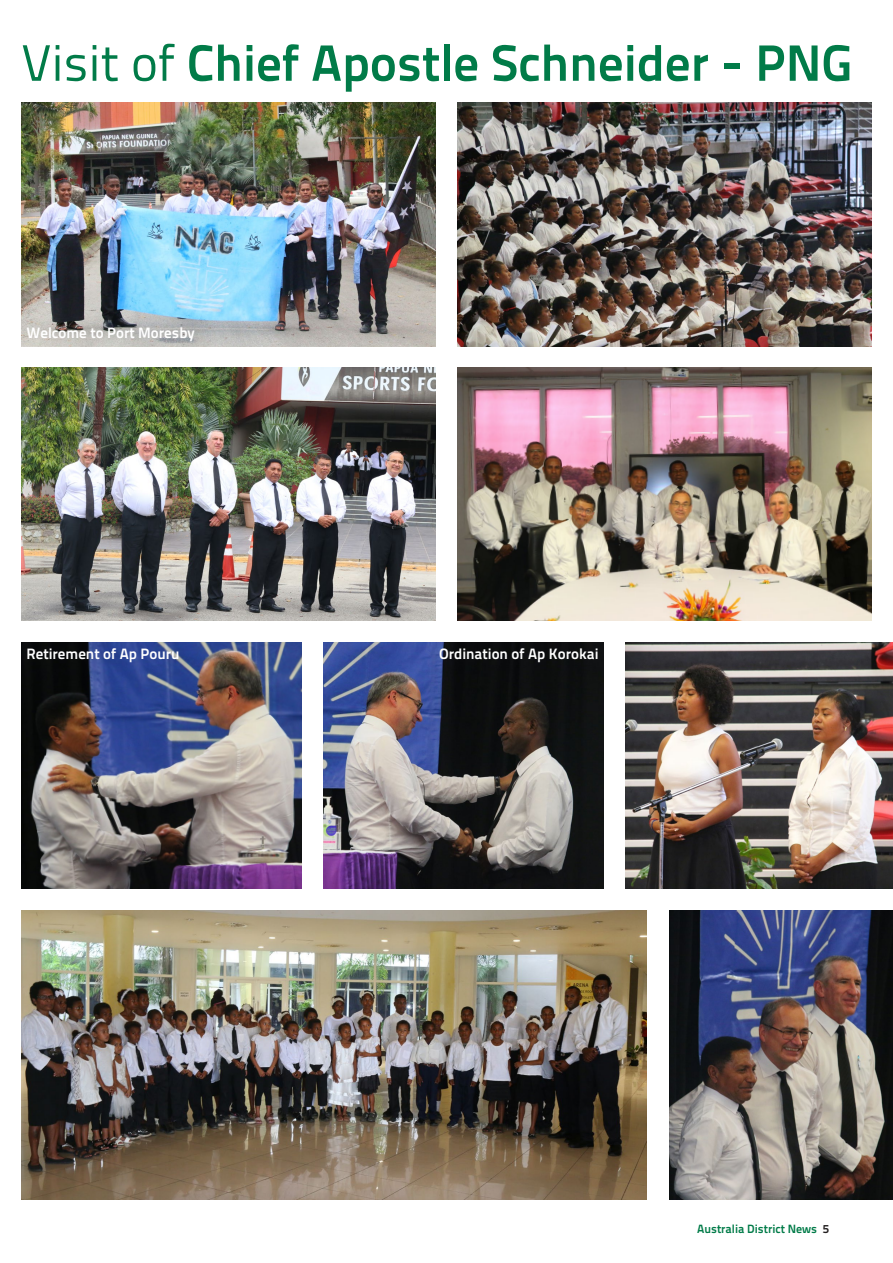
<style>
.page{position:relative;width:893px;height:1263px;background:#fff}
.page>*{position:absolute;margin:0;border:0;box-sizing:border-box;transform-origin:0 0}
.t1{font:700 51px "Titillium Text 22 L";color:#017b48}
.Body_Text{font:700 15px "Titillium Text 22 L";color:#fff}
.Label_Left{font:700 12px "Titillium Text 22 L";color:#017b48}
.s1{font-weight:400}
.s2{color:#231f20}
</style>
<div class="page">
<img style="left:457px;top:102px;width:415px;height:245px">
<img style="left:21px;top:102px;width:415px;height:245px">
<img style="left:21px;top:368px;width:415px;height:253px">
<img style="left:21px;top:910px;width:625px;height:289px">
<img style="left:457px;top:368px;width:415px;height:253px">
<img style="left:625px;top:642px;width:268px;height:247px">
<img style="left:323px;top:642px;width:281px;height:247px">
<img style="left:670px;top:910px;width:223px;height:289px">
<img style="left:21px;top:642px;width:281px;height:247px">
<p class="t1" style="left:21px;top:24px;width:832px"><span class="s1">Visit of</span> Chief Apostle Schneider - PNG</p>
<p class="Body_Text" style="left:27px;top:321px;width:170px">Welcome to Port Moresby</p>
<p class="Body_Text" style="left:27px;top:642px;width:155px">Retirement of Ap Pouru</p>
<p class="Body_Text" style="left:439px;top:642px;width:161px">Ordination of Ap Korokai</p>
<p class="Label_Left" style="left:697px;top:1220px;width:134px">Australia District News <span class="s2">5</span></p>
</div>
